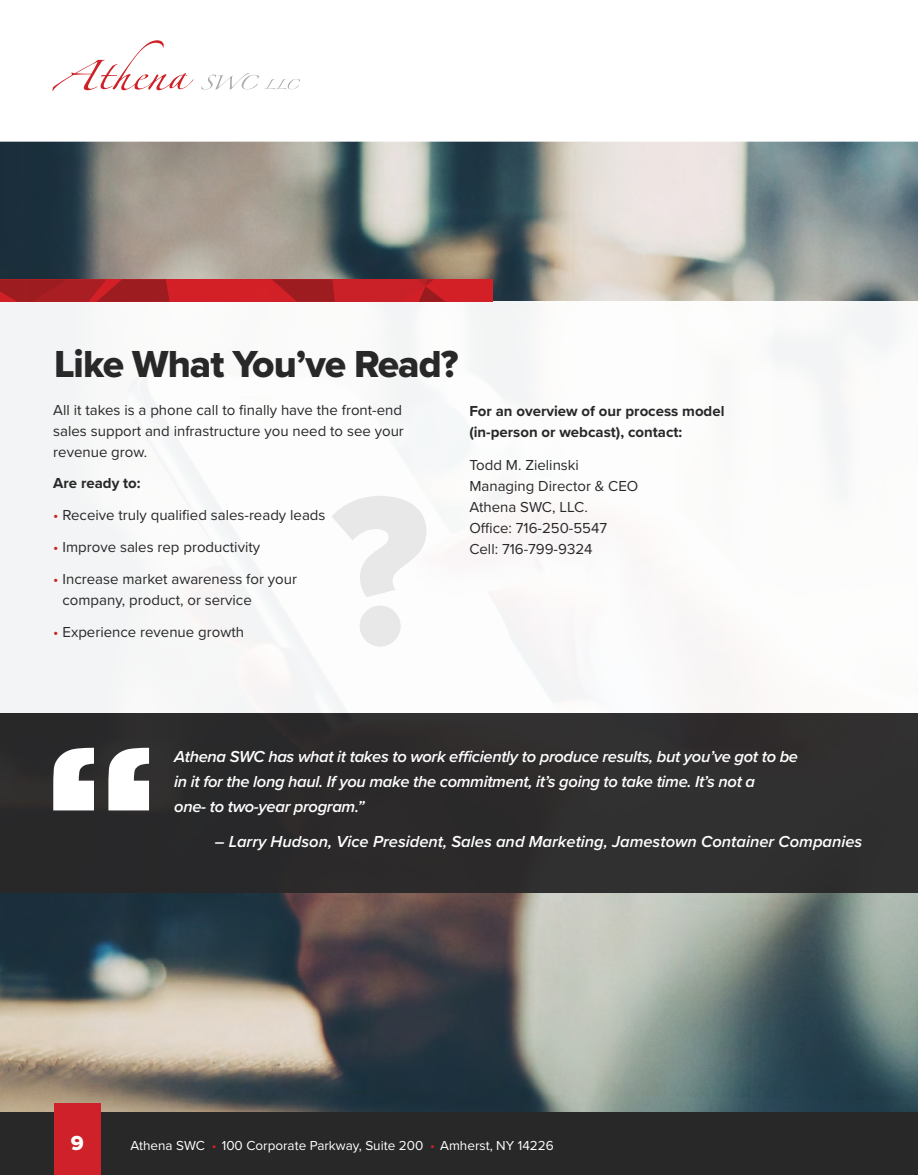
<style>
.page{position:relative;width:918px;height:1175px;background:#fff}
.page>*{position:absolute;margin:0;border:0;box-sizing:border-box;transform-origin:0 0}
.t1{font:39px "Proxima Nova Extrabld";letter-spacing:-.025em;color:#292829}
.t2{font:21px "Proxima Nova Extrabld";color:#fff}
.t3{font:italic 600 16.5px/24.8px "Proxima Nova";letter-spacing:-.02em;color:#fff}
.t4{font:italic 600 16.5px "Proxima Nova";color:#fff}
.t5{font:15px/21px "Proxima Nova";color:#292829}
.t6{font:700 15px/21px "Proxima Nova";color:#292829}
.t7{font:13.5px "Proxima Nova";color:#fff}
.s1{color:#ce2129}
</style>
<div class="page">
<img style="left:0;top:142px;width:918px;height:970px">
<div style="left:0;top:302px;width:918px;height:411px;background:#fff"></div>
<svg style="left:0;top:279px;width:492px;height:23px;background:#bb1e24"></svg>
<div style="left:0;top:713px;width:918px;height:179px;background:#292829"></div>
<svg style="left:53px;top:747px;width:96px;height:63px"></svg>
<svg style="left:332px;top:496px;width:95px;height:150px"></svg>
<svg style="left:52px;top:40px;width:141px;height:51px"></svg>
<svg style="left:201px;top:73px;width:99px;height:17px"></svg>
<div style="left:0;top:1112px;width:918px;height:62px;background:#292829"></div>
<div style="left:54px;top:1103px;width:46px;height:71px;background:#ce2129"></div>
<h1 class="t1" style="left:54px;top:334px;width:406px">Like What You’ve Read?</h1>
<p class="t5" style="left:53px;top:398px;width:352px;text-align:justify">All it takes is a phone call to finally have the front-end sales support and infrastructure you need to see your revenue grow.</p>
<p class="t6" style="left:53px;top:472px;width:89px">Are ready to:</p>
<p class="t5" style="left:53px;top:504px;width:274px"><span class="s1">•</span> Receive truly qualified sales-ready leads</p>
<p class="t5" style="left:53px;top:536px;width:208px"><span class="s1">•</span> Improve sales rep productivity</p>
<p class="t5" style="left:63px;top:567px;width:236px;text-indent:-9px"><span class="s1">•</span> Increase market awareness for your company, product, or service</p>
<p class="t5" style="left:53px;top:620px;width:192px"><span class="s1">•</span> Experience revenue growth</p>
<p class="t6" style="left:469px;top:400px;width:257px">For an overview of our process model (in-person or webcast), contact:</p>
<p class="t5" style="left:469px;top:453px;width:171px">Todd M. Zielinski<br>Managing Director &amp; CEO<br>Athena SWC, LLC.<br>Office: 716-250-5547<br>Cell: 716-799-9324</p>
<p class="t3" style="left:174px;top:744px;width:625px">Athena SWC has what it takes to work efficiently to produce results, but you’ve got to be in it for the long haul. If you make the commitment, it’s going to take time. It’s not a<br>one- to two-year program.”</p>
<p class="t4" style="left:215px;top:829px;width:649px">– Larry Hudson, Vice President, Sales and Marketing, Jamestown Container Companies</p>
<h2 class="t2" style="left:71px;top:1127px;width:14px">9</h2>
<p class="t7" style="left:130px;top:1135px;width:425px">Athena SWC <span class="s1">•</span> 100 Corporate Parkway, Suite 200 <span class="s1">•</span> Amherst, NY 14226</p>
</div>
